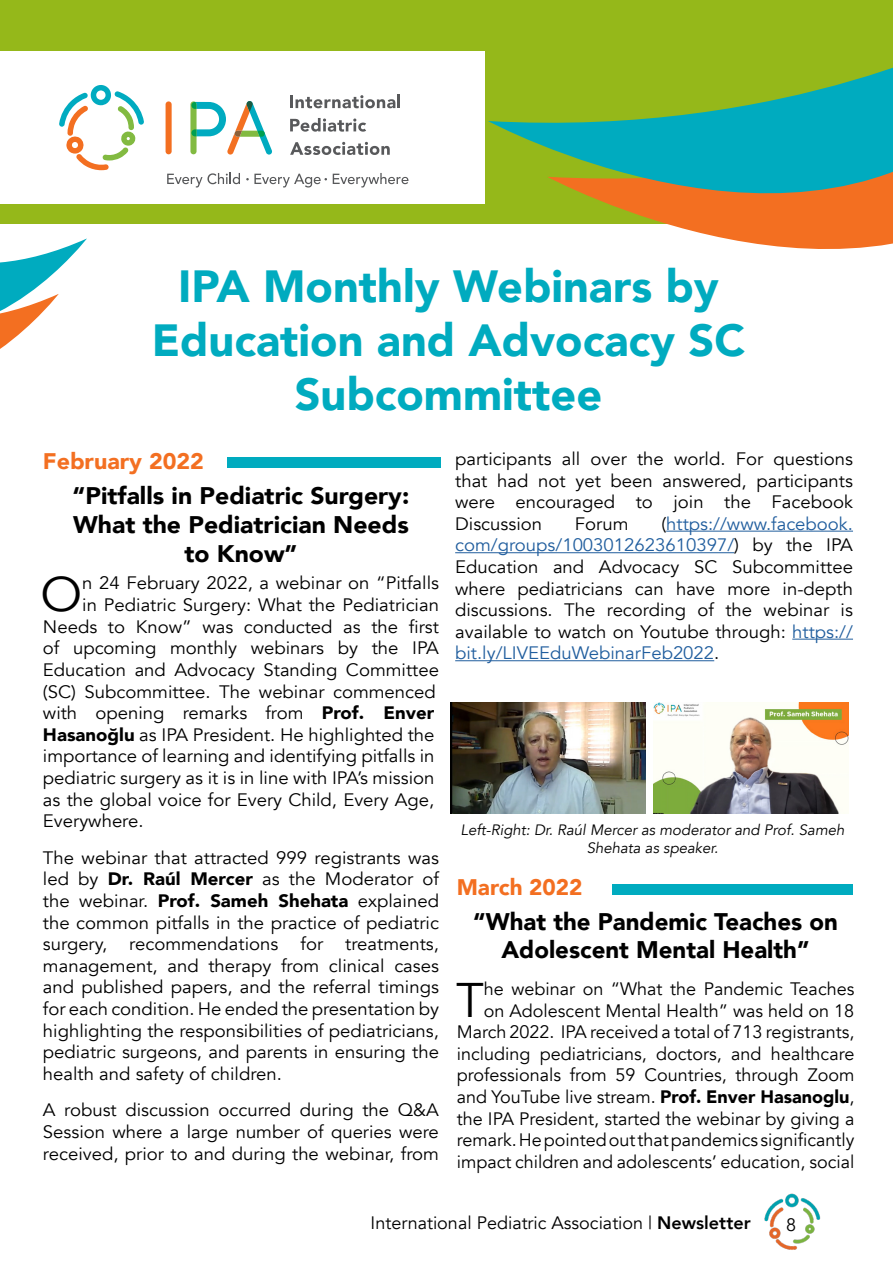
<style>
.page{position:relative;width:893px;height:1263px;background:#fff}
.page>*{position:absolute;margin:0;border:0;box-sizing:border-box;transform-origin:0 0}
.t1{font:48.45px "Avenir";color:#000}
.t2{font:900 45px/54px "Avenir";color:#00abbf;text-align:center}
.t3{font:900 24px/28.8px "Avenir";color:#000;text-align:center}
.t4{font:900 22.5px "Avenir";color:#f36f21}
.t5{font:18px/21.6px "Avenir";color:#000;text-align:justify}
.t6{font:italic 15px/18px "Avenir";color:#000;text-align:center}
.s1{font-weight:900}
.s2{color:#215e9e}
.s3{font-weight:800}
</style>
<div class="page">
<img style="left:764px;top:1193px;width:57px;height:57px">
<div style="left:0;top:0;width:893px;height:224px;background:#95b81a"></div>
<div style="left:0;top:51px;width:484px;height:153px;background:#fff"></div>
<svg style="left:59px;top:85px;width:85px;height:85px"></svg>
<div style="left:166px;top:101px;width:6px;height:53px;background:#f36f21;border-radius:3px"></div>
<svg style="left:290px;top:95px;width:110px;height:13px"></svg>
<svg style="left:290px;top:118px;width:76px;height:14px"></svg>
<svg style="left:290px;top:142px;width:100px;height:13px"></svg>
<svg style="left:167px;top:173px;width:73px;height:14px"></svg>
<svg style="left:246px;top:174px;width:81px;height:13px"></svg>
<svg style="left:333px;top:173px;width:75px;height:14px"></svg>
<div style="left:190px;top:101px;width:7px;height:53px;background:#bbd998;border-radius:3px"></div>
<svg style="left:191px;top:101px;width:81px;height:54px"></svg>
<svg style="left:488px;top:67px;width:405px;height:182px"></svg>
<svg style="left:0;top:238px;width:87px;height:111px"></svg>
<div style="left:227px;top:457px;width:213px;height:11px;background:#00abbf"></div>
<img style="left:451px;top:702px;width:195px;height:111px">
<img style="left:653px;top:702px;width:195px;height:111px">
<hr style="left:666px;top:531px;width:187px;height:1px;background:#215e9e">
<hr style="left:455px;top:552px;width:279px;height:1px;background:#215e9e">
<hr style="left:792px;top:639px;width:61px;height:1px;background:#215e9e">
<hr style="left:455px;top:660px;width:259px;height:1px;background:#215e9e">
<div style="left:612px;top:884px;width:241px;height:10px;background:#00abbf"></div>
<h2 class="t2" style="left:152px;top:258px;width:595px">IPA Monthly Webinars by<br>Education and Advocacy SC<br>Subcommittee</h2>
<p class="t4" style="left:43px;top:442px;width:162px">February 2022</p>
<h3 class="t3" style="left:73px;top:481px;width:338px">“Pitfalls in Pediatric Surgery:<br>What the Pediatrician Needs to Know”</h3>
<h1 class="t1" style="left:41px;top:565px;width:43px">O</h1>
<p class="t5" style="left:82px;top:573px;width:358px">n 24 February 2022, a webinar on “Pitfalls</p>
<p class="t5" style="left:82px;top:594px;width:358px">in Pediatric Surgery: What the Pediatrician</p>
<p class="t5" style="left:43px;top:616px;width:398px">Needs to Know” was conducted as the first</p>
<p class="t5" style="left:43px;top:638px;width:398px">of upcoming monthly webinars by the IPA</p>
<p class="t5" style="left:43px;top:659px;width:398px">Education and Advocacy Standing Committee</p>
<p class="t5" style="left:43px;top:681px;width:394px">(SC) Subcommittee. The webinar commenced</p>
<p class="t5" style="left:43px;top:702px;width:393px">with opening remarks from <span class="s1">Prof. Enver</span></p>
<p class="t5" style="left:43px;top:724px;width:393px"><span class="s1">Hasanoğlu</span> as IPA President. He highlighted the</p>
<p class="t5" style="left:43px;top:746px;width:393px">importance of learning and identifying pitfalls in</p>
<p class="t5" style="left:43px;top:767px;width:393px">pediatric surgery as it is in line with IPA’s mission</p>
<p class="t5" style="left:43px;top:789px;width:393px">as the global voice for Every Child, Every Age,</p>
<p class="t5" style="left:43px;top:810px;width:102px">Everywhere.</p>
<p class="t5" style="left:43px;top:847px;width:398px">The webinar that attracted 999 registrants was led by <span class="s1">Dr. Raúl Mercer</span> as the Moderator of the webinar. <span class="s1">Prof. Sameh Shehata</span> explained the common pitfalls in the practice of pediatric surgery, recommendations for treatments, management, and therapy from clinical cases and published papers, and the referral timings for each condition. He ended the presentation by highlighting the responsibilities of pediatricians, pediatric surgeons, and parents in ensuring the health and safety of children.</p>
<p class="t5" style="left:43px;top:1100px;width:398px">A robust discussion occurred during the Q&amp;A Session where a large number of queries were received, prior to and during the webinar, from</p>
<p class="t5" style="left:455px;top:448px;width:399px">participants all over the world. For questions that had not yet been answered, participants were encouraged to join the Facebook Discussion</p>
<p class="t5" style="left:455px;top:513px;width:399px;text-indent:206px">(<span class="s2">https://www.facebook. com/groups/1003012623610397/</span>) by the IPA Education and Advocacy SC Subcommittee where pediatricians can have more in-depth discussions. The recording of the webinar is available to watch on Youtube through: <span class="s2">https:// bit.ly/LIVEEduWebinarFeb2022</span>.</p>
<p class="t5" style="left:575px;top:513px;width:55px">Forum</p>
<p class="t6" style="left:461px;top:821px;width:385px">Left-Right: Dr. Raúl Mercer as moderator and Prof. Sameh<br>Shehata as speaker.</p>
<p class="t4" style="left:457px;top:868px;width:127px">March 2022</p>
<h3 class="t3" style="left:473px;top:906px;width:366px">“What the Pandemic Teaches on<br>Adolescent Mental Health”</h3>
<h1 class="t1" style="left:456px;top:971px;width:29px">T</h1>
<p class="t5" style="left:457px;top:978px;width:399px;text-align:right">he webinar on “What the Pandemic Teaches<br>on Adolescent Mental Health” was held on 18<br>March 2022. IPA received a total of 713 registrants, including pediatricians, doctors, and healthcare professionals from 59 Countries, through Zoom and YouTube live stream. <span class="s1">Prof. Enver Hasanoglu</span>, the IPA President, started the webinar by giving a remark. He pointed out that pandemics significantly impact children and adolescents’ education, social</p>
<p class="t5" style="left:371px;top:1212px;width:382px">International Pediatric Association | <span class="s3">Newsletter</span></p>
<p class="t5" style="left:786px;top:1214px;width:12px">8</p>
</div>
